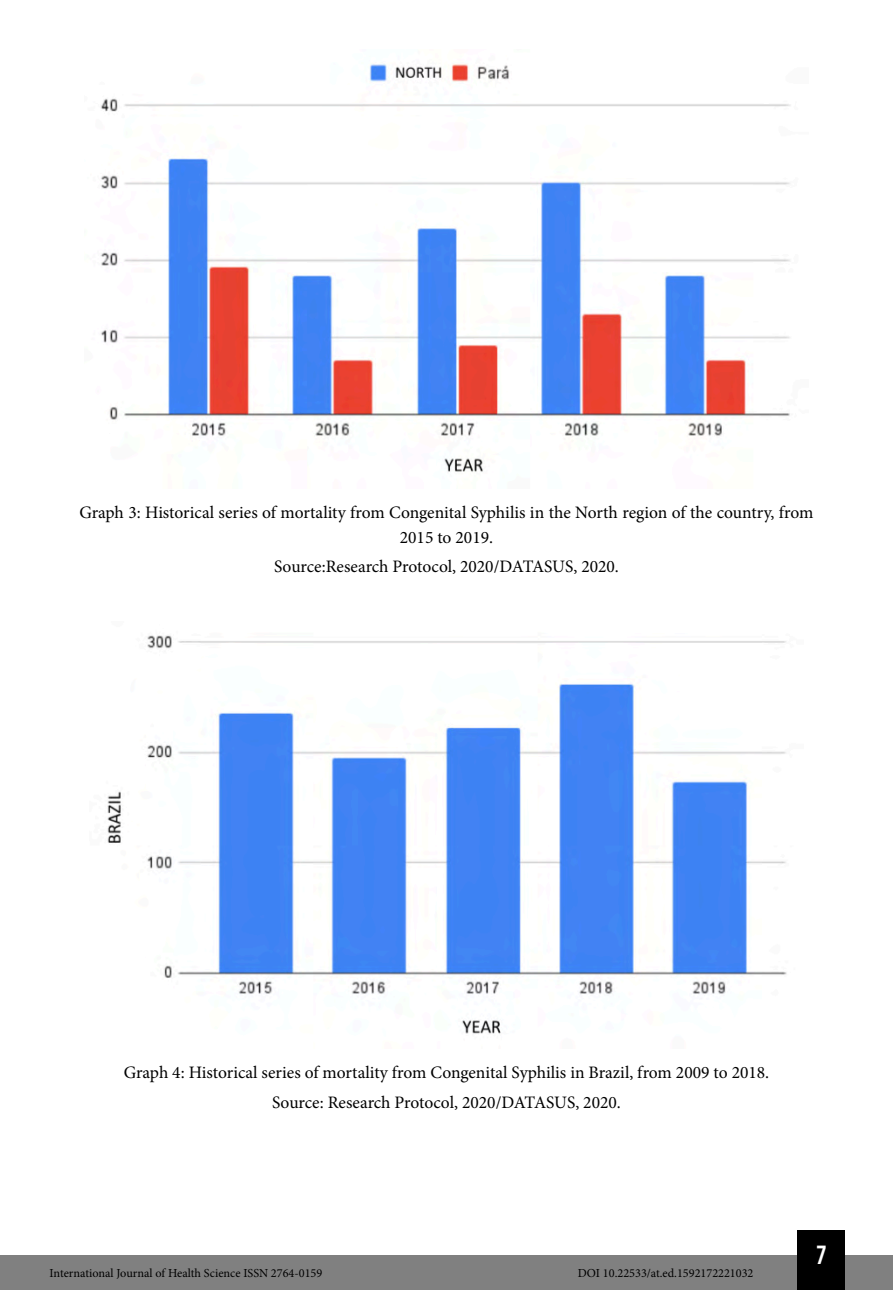
<style>
.page{position:relative;width:893px;height:1290px;background:#fff}
.page>*{position:absolute;margin:0;border:0;box-sizing:border-box;transform-origin:0 0}
.t1{font:26.25px "Bebas Kai";color:#fff}
.Info_Imagem{font:17.5px/24.5px "Minion Pro";color:#000;text-align:center}
.t2{font:12.25px "Minion Pro";color:#000}
</style>
<div class="page">
<div style="left:0;top:1255px;width:893px;height:35px;background:#808080"></div>
<div style="left:797px;top:1230px;width:48px;height:60px;background:#000"></div>
<img style="left:101px;top:64px;width:690px;height:408px">
<img style="left:107px;top:635px;width:680px;height:399px">
<p class="Info_Imagem" style="left:79px;top:500px;width:736px">Graph 3: Historical series of mortality from Congenital Syphilis in the North region of the country, from<br>2015 to 2019.</p>
<p class="Info_Imagem" style="left:274px;top:554px;width:346px">Source:Research Protocol, 2020/DATASUS, 2020.</p>
<p class="Info_Imagem" style="left:124px;top:1060px;width:647px">Graph 4: Historical series of mortality from Congenital Syphilis in Brazil, from 2009 to 2018.</p>
<p class="Info_Imagem" style="left:272px;top:1090px;width:350px">Source: Research Protocol, 2020/DATASUS, 2020.</p>
<p class="t2" style="left:50px;top:1265px;width:274px">International Journal of Health Science ISSN 2764-0159</p>
<p class="t2" style="left:578px;top:1265px;width:177px">DOI 10.22533/at.ed.1592172221032</p>
<h1 class="t1" style="left:817px;top:1241px;width:11px">7</h1>
</div>
